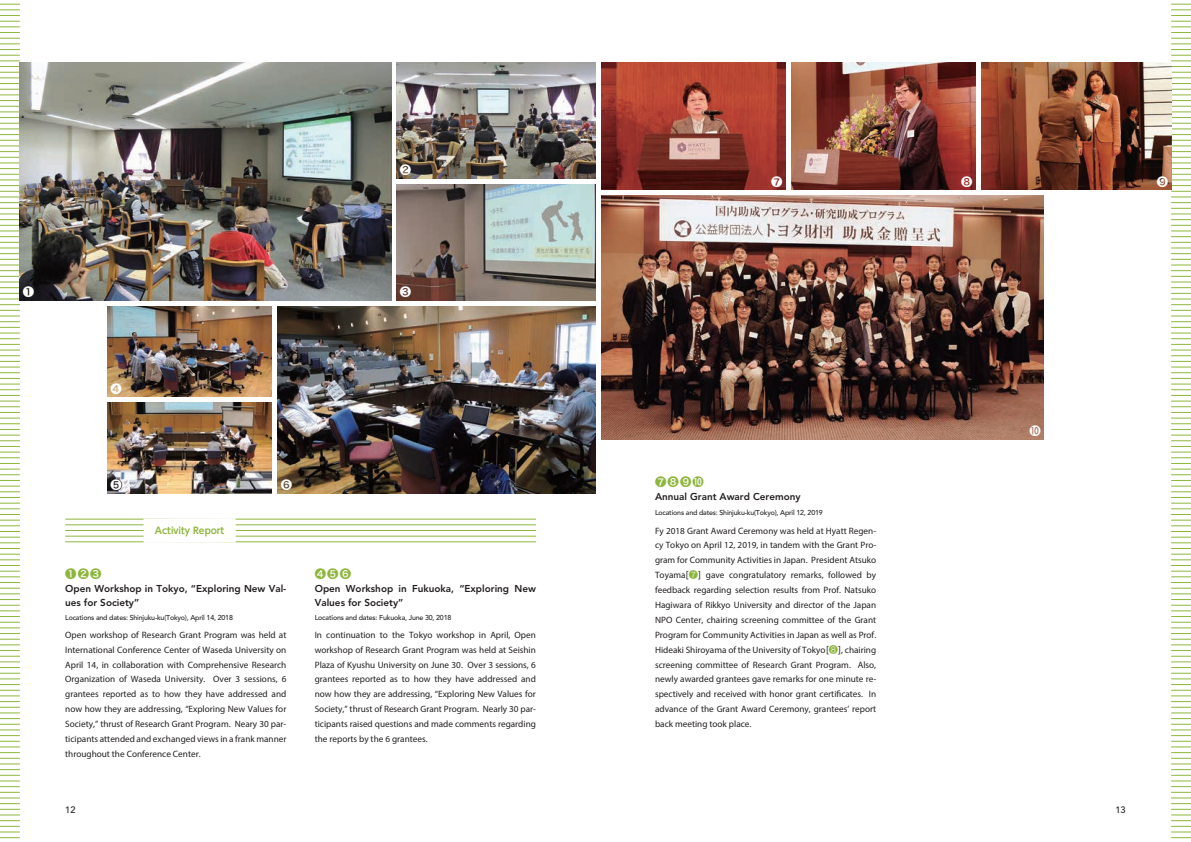
<style>
.page{position:relative;width:1191px;height:842px;background:#fff}
.page>*{position:absolute;margin:0;border:0;box-sizing:border-box;transform-origin:0 0}
.t1{font:11.3px "Hira Kaku Pro N W6";letter-spacing:.1em;color:#8eb63e}
.t2{font:11.3px "Hira Kaku Pro N W6";color:#fff}
.t3{font:800 9.9px/13.5px "Avenir";color:#231f20}
.t4{font:9.2px/14.9px "Myriad Pro";color:#231f20;text-align:justify}
.t5{font:700 9.2px "UD Shin Go Pr 6 N De";color:#8eb63e}
.t6{font:500 9.2px "Avenir";color:#231f20}
.t7{font:500 7.1px "Avenir";letter-spacing:-.025em;color:#231f20}
.s1{font-family:"Hira Kaku Pro W3"}
.s2{font-family:"Hira Kaku Pro W3";color:#8eb63e}
</style>
<div class="page">
<svg style="left:0;top:4px;width:20px;height:834px"></svg>
<svg style="left:1171px;top:4px;width:20px;height:834px"></svg>
<img style="left:791px;top:62px;width:184px;height:128px">
<img style="left:20px;top:62px;width:371px;height:238px">
<img style="left:108px;top:306px;width:164px;height:91px">
<img style="left:601px;top:62px;width:184px;height:128px">
<img style="left:397px;top:62px;width:198px;height:117px">
<img style="left:108px;top:403px;width:164px;height:90px">
<img style="left:981px;top:62px;width:190px;height:128px">
<img style="left:397px;top:184px;width:198px;height:116px">
<img style="left:278px;top:306px;width:317px;height:187px">
<img style="left:601px;top:196px;width:442px;height:243px">
<svg style="left:110px;top:478px;width:13px;height:16px"></svg>
<hr style="left:65px;top:519px;width:471px;height:1px;background:#8eb63e">
<hr style="left:65px;top:525px;width:471px;height:1px;background:#8eb63e">
<hr style="left:65px;top:530px;width:471px;height:1px;background:#8eb63e">
<hr style="left:65px;top:536px;width:471px;height:1px;background:#8eb63e">
<hr style="left:65px;top:542px;width:471px;height:1px;background:#8eb63e">
<svg style="left:143px;top:518px;width:93px;height:25px"></svg>
<p class="t2" style="left:400px;top:160px;width:13px">❷</p>
<p class="t2" style="left:771px;top:171px;width:13px">❼</p>
<p class="t2" style="left:961px;top:171px;width:13px">❽</p>
<p class="t2" style="left:1157px;top:171px;width:13px">❾</p>
<p class="t2" style="left:23px;top:282px;width:13px">❶</p>
<p class="t2" style="left:400px;top:282px;width:13px">❸</p>
<p class="t2" style="left:111px;top:378px;width:13px">❹</p>
<p class="t2" style="left:111px;top:475px;width:13px">❺</p>
<p class="t2" style="left:281px;top:475px;width:13px">❻</p>
<p class="t1" style="left:65px;top:563px;width:38px">❶❷❸</p>
<p class="t5" style="left:155px;top:523px;width:71px">Activity Report</p>
<p class="t1" style="left:315px;top:563px;width:38px">❹❺❻</p>
<p class="t3" style="left:65px;top:582px;width:223px">Open Workshop in Tokyo, “Exploring New Val&shy;ues for Society”</p>
<p class="t3" style="left:315px;top:582px;width:223px">Open Workshop in Fukuoka, “Exploring New<br>Values for Society”</p>
<p class="t7" style="left:65px;top:613px;width:169px">Locations and dates: Shinjuku-ku(Tokyo), April 14, 2018</p>
<p class="t7" style="left:315px;top:613px;width:138px">Locations and dates: Fukuoka, June 30, 2018</p>
<p class="t4" style="left:65px;top:627px;width:223px">Open workshop of Research Grant Program was held at International Conference Center of Waseda University on April 14, in collaboration with Comprehensive Research Organization of Waseda University. Over 3 sessions, 6 grantees reported as to how they have addressed and now how they are addressing, “Exploring New Values for Society,” thrust of Research Grant Program. Neary 30 par&shy;ticipants attended and exchanged views in a frank manner throughout the Conference Center.</p>
<p class="t4" style="left:315px;top:627px;width:223px">In continuation to the Tokyo workshop in April, Open workshop of Research Grant Program was held at Seishin Plaza of Kyushu University on June 30. Over 3 sessions, 6 grantees reported as to how they have addressed and now how they are addressing, “Exploring New Values for Society,” thrust of Research Grant Program. Nearly 30 par&shy;ticipants raised questions and made comments regarding the reports by the 6 grantees.</p>
<p class="t1" style="left:655px;top:471px;width:50px">❼❽❾❿</p>
<p class="t3" style="left:655px;top:490px;width:147px">Annual Grant Award Ceremony</p>
<p class="t7" style="left:655px;top:508px;width:169px">Locations and dates: Shinjuku-ku(Tokyo), April 12, 2019</p>
<p class="t4" style="left:655px;top:523px;width:223px">Fy 2018 Grant Award Ceremony was held at Hyatt Regen&shy;cy Tokyo on April 12, 2019, in tandem with the Grant Pro&shy;gram for Community Activities in Japan. President Atsuko Toyama<span class="s1">[</span><span class="s2">❼</span><span class="s1">]</span> gave congratulatory remarks, followed by feedback regarding selection results from Prof. Natsuko Hagiwara of Rikkyo University and director of the Japan NPO Center, chairing screening committee of the Grant Program for Community Activities in Japan as well as Prof.<br>Hideaki Shiroyama of the University of Tokyo<span class="s1">[</span><span class="s2">❽</span><span class="s1">]</span>, chairing screening committee of Research Grant Program. Also, newly awarded grantees gave remarks for one minute re&shy;spectively and received with honor grant certificates. In advance of the Grant Award Ceremony, grantees’ report back meeting took place.</p>
<p class="t2" style="left:1029px;top:421px;width:13px">❿</p>
<p class="t6" style="left:65px;top:804px;width:12px">12</p>
<p class="t6" style="left:1115px;top:804px;width:12px">13</p>
</div>
